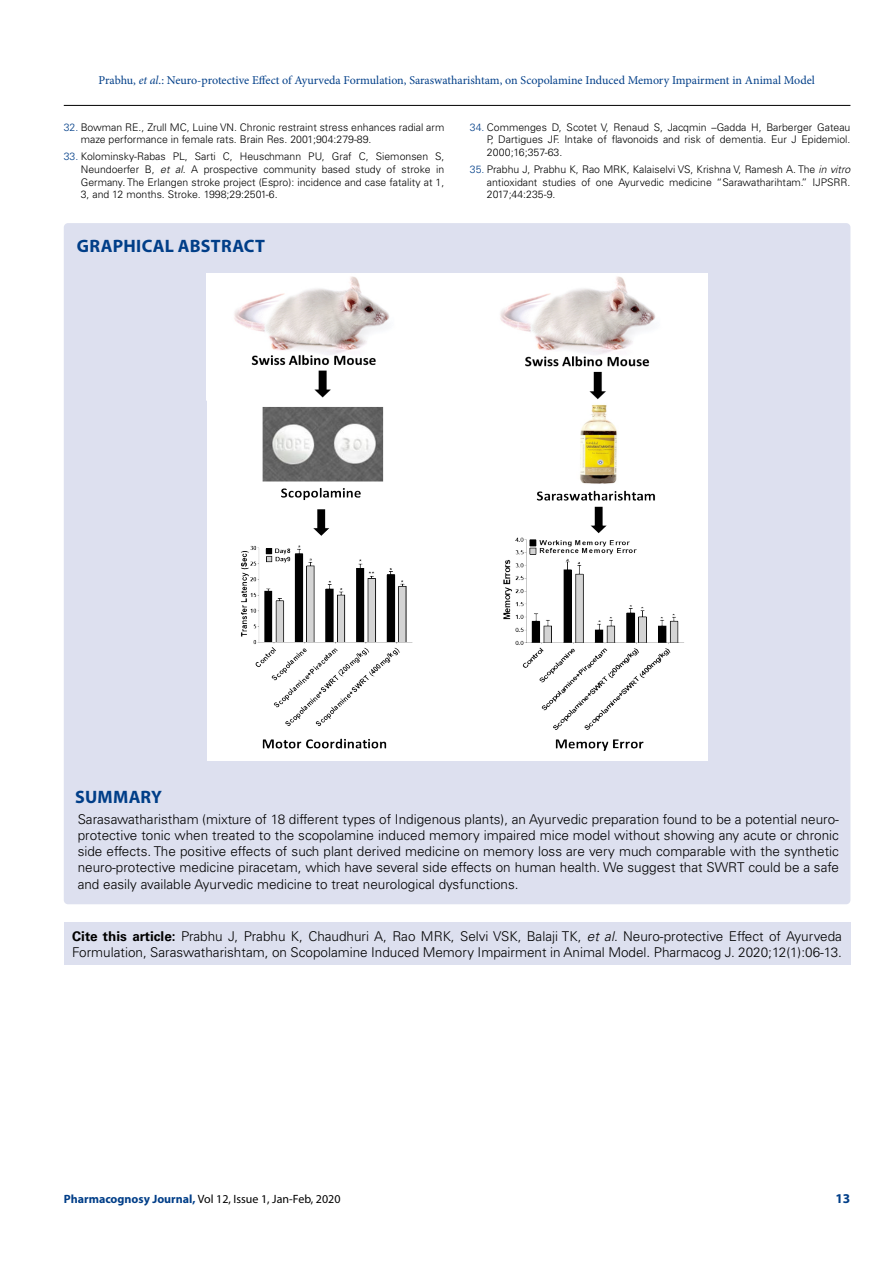
<style>
.page{position:relative;width:893px;height:1263px;background:#fff}
.page>*{position:absolute;margin:0;border:0;box-sizing:border-box;transform-origin:0 0}
.t1{font:700 18px "Myriad Pro";letter-spacing:.015em;color:#003e88}
.t2{font:300 13.5px/16.2px "Univers LT Std";color:#000;text-align:justify}
.t3{font:700 13.5px "Myriad Pro";color:#003e88}
.t4{font:12px "Minion Pro";letter-spacing:-.005em;color:#003e88}
.t5{font:12px "Myriad Pro";color:#000}
.t6{font:300 10.5px/12.6px "Univers LT Std";color:#000;text-align:justify}
.s1{font-style:italic}
.s2{color:#003e88}
.s3{font-weight:700}
.s4{font-weight:700;color:#003e88}
</style>
<div class="page">
<hr style="left:64px;top:105px;width:786px;height:1px;background:#000">
<div style="left:64px;top:223px;width:786px;height:681px;background:#dde0ef;border-radius:4px"></div>
<img style="left:207px;top:274px;width:500px;height:487px">
<div style="left:64px;top:922px;width:786px;height:43px;background:#dde0ef"></div>
<p class="t4" style="left:98px;top:72px;width:718px">Prabhu, <span class="s1">et al</span>.: Neuro-protective Effect of Ayurveda Formulation, Saraswatharishtam, on Scopolamine Induced Memory Impairment in Animal Model</p>
<p class="t6" style="left:81px;top:121px;width:365px;text-indent:-17px"><span class="s2">32.</span> Bowman RE., Zrull MC, Luine VN. Chronic restraint stress enhances radial arm maze performance in female rats. Brain Res. 2001;904:279-89.</p>
<p class="t6" style="left:81px;top:150px;width:365px;text-indent:-17px"><span class="s2">33.</span> Kolominsky-Rabas PL, Sarti C, Heuschmann PU, Graf C, Siemonsen S, Neundoerfer B, <span class="s1">et al</span>. A prospective community based study of stroke in Germany. The Erlangen stroke project (Espro): incidence and case fatality at 1, 3, and 12 months. Stroke. 1998;29:2501-6.</p>
<h1 class="t1" style="left:77px;top:234px;width:190px">GRAPHICAL ABSTRACT</h1>
<p class="t6" style="left:487px;top:121px;width:365px;text-indent:-17px"><span class="s2">34.</span> Commenges D, Scotet V, Renaud S, Jacqmin –Gadda H, Barberger Gateau P, Dartigues JF. Intake of flavonoids and risk of dementia. Eur J Epidemiol.<br>2000;16;357-63.</p>
<p class="t6" style="left:487px;top:163px;width:365px;text-indent:-17px"><span class="s2">35.</span> Prabhu J, Prabhu K, Rao MRK, Kalaiselvi VS, Krishna V, Ramesh A. The <span class="s1">in vitro </span>antioxidant studies of one Ayurvedic medicine “Sarawatharihtam.” IJPSRR.<br>2017;44:235-9.</p>
<h1 class="t1" style="left:75px;top:785px;width:88px">SUMMARY</h1>
<p class="t2" style="left:78px;top:811px;width:763px">Sarasawatharistham (mixture of 18 different types of Indigenous plants), an Ayurvedic preparation found to be a potential neuro&shy;protective tonic when treated to the scopolamine induced memory impaired mice model without showing any acute or chronic side effects. The positive effects of such plant derived medicine on memory loss are very much comparable with the synthetic neuro-protective medicine piracetam, which have several side effects on human health. We suggest that SWRT could be a safe and easily available Ayurvedic medicine to treat neurological dysfunctions.</p>
<p class="t2" style="left:72px;top:928px;width:771px"><span class="s3">Cite this article:</span> Prabhu J, Prabhu K, Chaudhuri A, Rao MRK, Selvi VSK, Balaji TK, <span class="s1">et al</span>. Neuro-protective Effect of Ayurveda<br>Formulation, Saraswatharishtam, on Scopolamine Induced Memory Impairment in Animal Model. Pharmacog J. 2020;12(1):06-13.</p>
<p class="t5" style="left:64px;top:1191px;width:278px"><span class="s4">Pharmacognosy Journal,</span> Vol 12, Issue 1, Jan-Feb, 2020</p>
<p class="t3" style="left:835px;top:1189px;width:16px">13</p>
</div>
